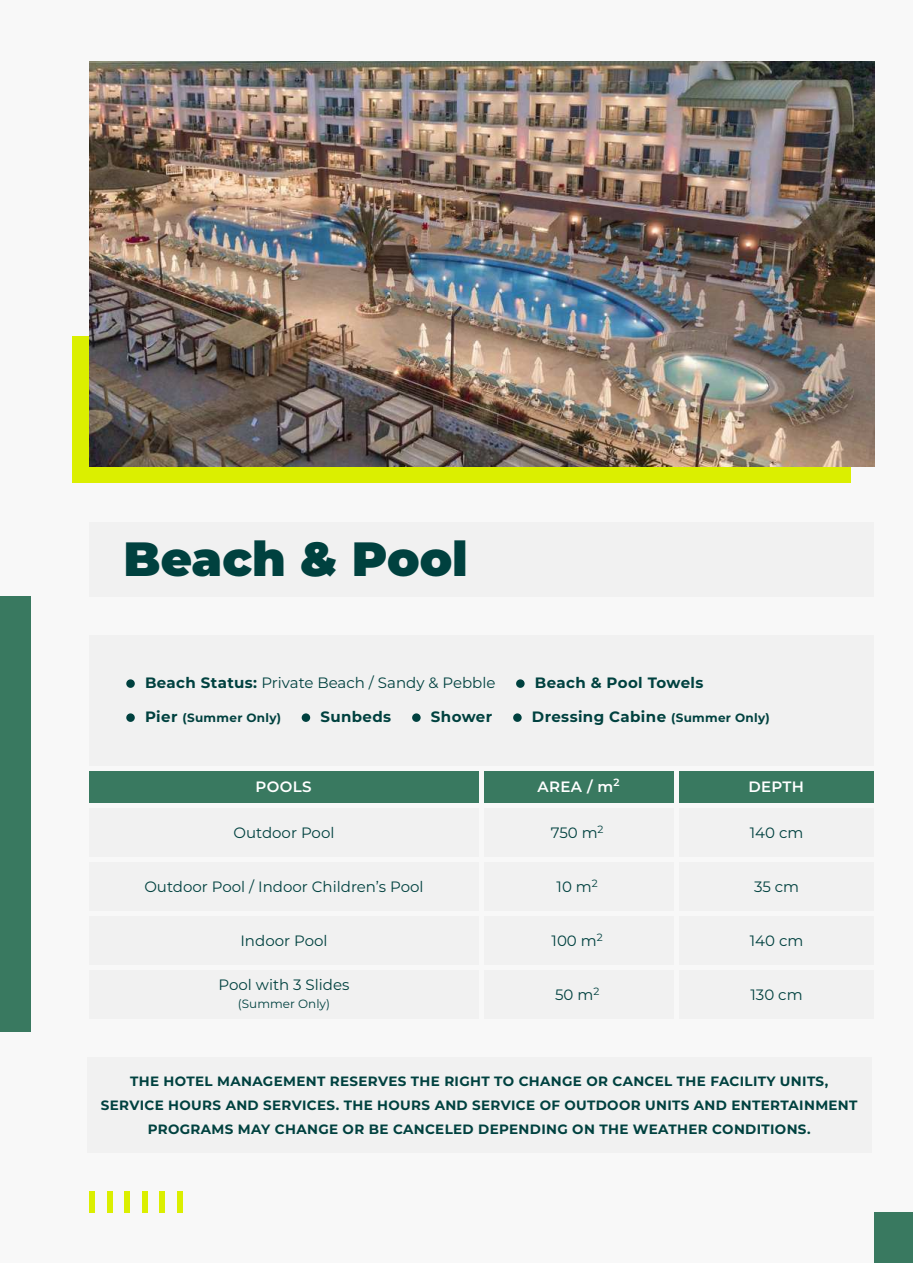
<style>
.page{position:relative;width:913px;height:1263px;background:#fff}
.page>*{position:absolute;margin:0;border:0;box-sizing:border-box;transform-origin:0 0}
.t1{font:900 48px "Montserrat";color:#00413f}
.t2{font:15px "Montserrat";color:#00413f}
.t3{font:700 15px "Montserrat";letter-spacing:.025em;color:#00413f}
.t4{font:600 15px "Montserrat";letter-spacing:.025em;color:#fff}
.t5{font:700 13.5px/24px "Montserrat";letter-spacing:.025em;color:#00413f;text-align:center}
.t6{font:700 12px "Montserrat";letter-spacing:.025em;color:#00413f}
.t7{font:12px "Montserrat";color:#00413f}
.s1{font-weight:700}
.s2{font-size:12px}
.s3{font-size:15px}
</style>
<div class="page">
<div style="left:0;top:0;width:912px;height:1263px;background:#f8f8f8"></div>
<div style="left:72px;top:337px;width:778px;height:146px;background:#dbef00"></div>
<div style="left:0;top:596px;width:30px;height:436px;background:#397960"></div>
<div style="left:177px;top:1191px;width:6px;height:21px;background:#dbef00"></div>
<div style="left:159px;top:1191px;width:6px;height:21px;background:#dbef00"></div>
<div style="left:142px;top:1191px;width:6px;height:21px;background:#dbef00"></div>
<div style="left:124px;top:1191px;width:6px;height:21px;background:#dbef00"></div>
<div style="left:107px;top:1191px;width:6px;height:21px;background:#dbef00"></div>
<div style="left:89px;top:1191px;width:6px;height:21px;background:#dbef00"></div>
<div style="left:873px;top:1212px;width:39px;height:51px;background:#397960"></div>
<img style="left:89px;top:62px;width:784px;height:405px">
<div style="left:89px;top:522px;width:784px;height:74px;background:#f1f1f1"></div>
<div style="left:89px;top:635px;width:784px;height:130px;background:#f1f1f1"></div>
<div style="left:126px;top:679px;width:9px;height:9px;background:#00413f;border-radius:50%"></div>
<div style="left:301px;top:713px;width:9px;height:9px;background:#00413f;border-radius:50%"></div>
<div style="left:412px;top:713px;width:8px;height:9px;background:#00413f;border-radius:50%"></div>
<div style="left:513px;top:713px;width:8px;height:9px;background:#00413f;border-radius:50%"></div>
<div style="left:516px;top:679px;width:8px;height:9px;background:#00413f;border-radius:50%"></div>
<div style="left:126px;top:713px;width:9px;height:9px;background:#00413f;border-radius:50%"></div>
<div style="left:89px;top:771px;width:390px;height:32px;background:#397960"></div>
<div style="left:679px;top:771px;width:194px;height:32px;background:#397960"></div>
<div style="left:484px;top:771px;width:189px;height:32px;background:#397960"></div>
<div style="left:89px;top:808px;width:390px;height:49px;background:#f1f1f1"></div>
<div style="left:89px;top:862px;width:390px;height:49px;background:#f1f1f1"></div>
<div style="left:89px;top:916px;width:390px;height:48px;background:#f1f1f1"></div>
<div style="left:89px;top:970px;width:390px;height:48px;background:#f1f1f1"></div>
<div style="left:679px;top:808px;width:194px;height:49px;background:#f1f1f1"></div>
<div style="left:679px;top:862px;width:194px;height:49px;background:#f1f1f1"></div>
<div style="left:679px;top:916px;width:194px;height:48px;background:#f1f1f1"></div>
<div style="left:679px;top:970px;width:194px;height:48px;background:#f1f1f1"></div>
<div style="left:484px;top:808px;width:189px;height:49px;background:#f1f1f1"></div>
<div style="left:484px;top:862px;width:189px;height:49px;background:#f1f1f1"></div>
<div style="left:484px;top:916px;width:189px;height:48px;background:#f1f1f1"></div>
<div style="left:484px;top:970px;width:189px;height:48px;background:#f1f1f1"></div>
<div style="left:87px;top:1057px;width:784px;height:95px;background:#f1f1f1"></div>
<h1 class="t1" style="left:123px;top:537px;width:346px">Beach &amp; Pool</h1>
<p class="t2" style="left:145px;top:676px;width:352px"><span class="s1">Beach Status:</span> Private Beach / Sandy &amp; Pebble</p>
<p class="t3" style="left:320px;top:710px;width:72px">Sunbeds</p>
<p class="t3" style="left:431px;top:710px;width:63px">Shower</p>
<p class="t3" style="left:532px;top:710px;width:239px">Dressing Cabine <span class="s2">(Summer Only)</span></p>
<p class="t3" style="left:535px;top:676px;width:170px">Beach &amp; Pool Towels</p>
<p class="t6" style="left:145px;top:712px;width:138px"><span class="s3">Pier</span> (Summer Only)</p>
<p class="t4" style="left:255px;top:780px;width:57px">POOLS</p>
<p class="t4" style="left:537px;top:780px;width:84px">AREA / m<sup>2</sup></p>
<p class="t4" style="left:748px;top:780px;width:57px">DEPTH</p>
<p class="t2" style="left:233px;top:825px;width:102px">Outdoor Pool</p>
<p class="t2" style="left:550px;top:825px;width:54px">750 m<sup>2</sup></p>
<p class="t2" style="left:749px;top:825px;width:55px">140 cm</p>
<p class="t2" style="left:144px;top:879px;width:281px">Outdoor Pool / Indoor Children’s Pool</p>
<p class="t2" style="left:240px;top:933px;width:89px">Indoor Pool</p>
<p class="t2" style="left:218px;top:977px;width:132px">Pool with 3 Slides</p>
<p class="t7" style="left:238px;top:998px;width:93px">(Summer Only)</p>
<p class="t2" style="left:556px;top:879px;width:43px">10 m<sup>2</sup></p>
<p class="t2" style="left:551px;top:933px;width:53px">100 m<sup>2</sup></p>
<p class="t2" style="left:555px;top:987px;width:46px">50 m<sup>2</sup></p>
<p class="t2" style="left:754px;top:879px;width:47px">35 cm</p>
<p class="t2" style="left:749px;top:933px;width:55px">140 cm</p>
<p class="t2" style="left:750px;top:987px;width:54px">130 cm</p>
<p class="t5" style="left:101px;top:1069px;width:758px">THE HOTEL MANAGEMENT RESERVES THE RIGHT TO CHANGE OR CANCEL THE FACILITY UNITS,<br>SERVICE HOURS AND SERVICES. THE HOURS AND SERVICE OF OUTDOOR UNITS AND ENTERTAINMENT<br>PROGRAMS MAY CHANGE OR BE CANCELED DEPENDING ON THE WEATHER CONDITIONS.</p>
</div>
